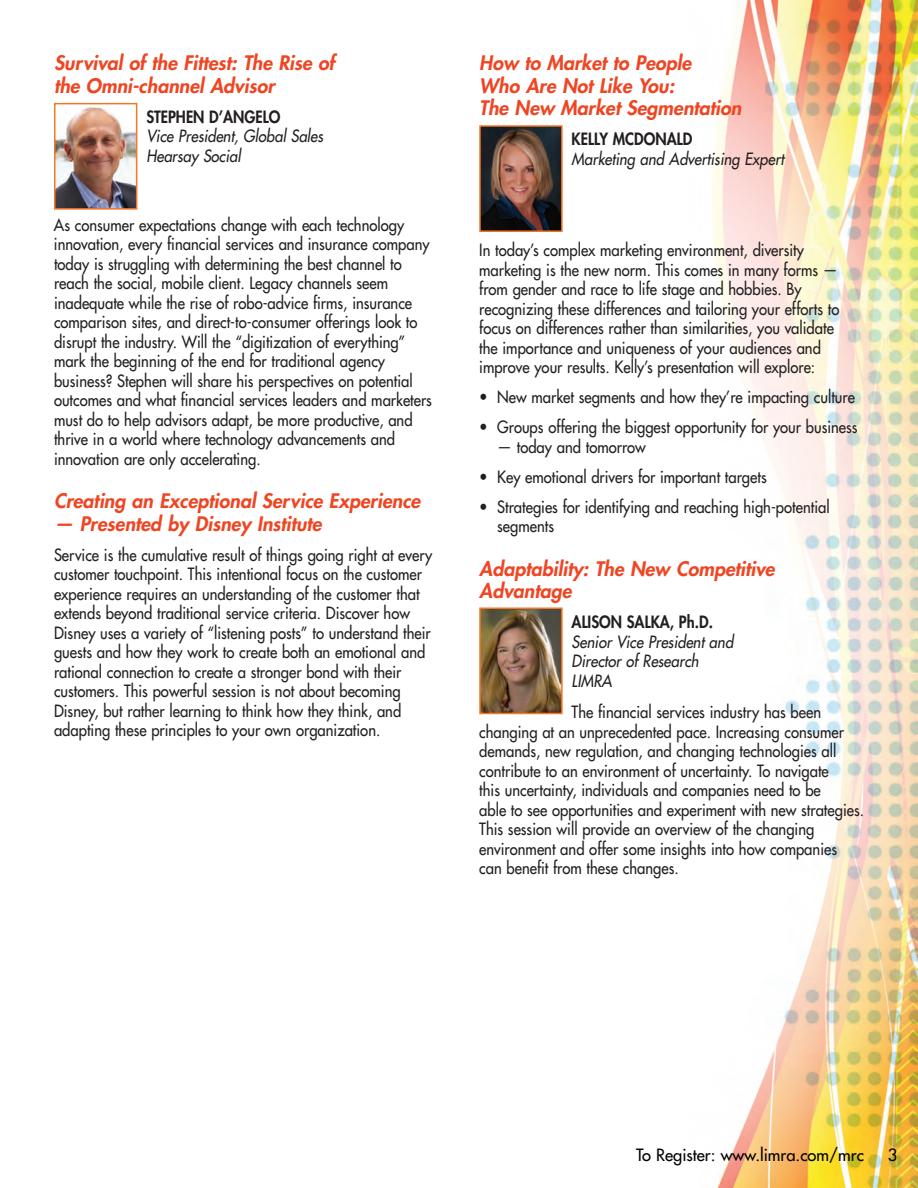
<style>
.page{position:relative;width:918px;height:1188px;background:#fff}
.page>*{position:absolute;margin:0;border:0;box-sizing:border-box;transform-origin:0 0}
.t1{font:italic 800 19.5px/22.5px "Futura Std";color:#ef4522}
.t2{font:500 16.5px/19.5px "Futura Std";color:#231f20;scale:.9 1}
.t3{font:italic 500 16.5px/19.5px "Futura Std";color:#231f20;scale:.9 1}
.t4{font:800 16.5px "Futura Std";color:#231f20;scale:.9 1}
.t5{font:500 16.5px "Futura Std";color:#000}
</style>
<div class="page">
<img style="left:54px;top:0;width:864px;height:1188px">
<img style="left:482px;top:611px;width:78px;height:100px">
<div style="left:479px;top:608px;width:84px;height:106px;border:2px solid #f47722"></div>
<img style="left:482px;top:128px;width:78px;height:101px">
<div style="left:479px;top:125px;width:84px;height:107px;border:2px solid #f47722"></div>
<img style="left:57px;top:106px;width:77px;height:101px">
<div style="left:54px;top:103px;width:83px;height:107px;border:2px solid #f47722"></div>
<p class="t1" style="left:54px;top:52px;width:282px">Survival of the Fittest: The Rise of the Omni-channel Advisor</p>
<p class="t4" style="left:146px;top:106px;width:140px">STEPH EN D’ANGELO</p>
<p class="t3" style="left:146px;top:127px;width:198px">Vice President, Global Sales<br>Hearsay Social</p>
<p class="t2" style="left:54px;top:215px;width:422px">As consumer expectations change with each technology innovation, every financial services and insurance company today is struggling with determining the best channel to reach the social, mobile client. Legacy channels seem inadequate while the rise of robo-advice firms, insurance comparison sites, and direct-to-consumer offerings look to disrupt the industry. Will the “digitization of everything” mark the beginning of the end for traditional agency business? Stephen will share his perspectives on potential outcomes and what financial services leaders and marketers must do to help advisors adapt, be more productive, and thrive in a world where technology advancements and innovation are only accelerating.</p>
<p class="t1" style="left:54px;top:490px;width:368px">Creating an Exceptional Service Experience</p>
<p class="t1" style="left:54px;top:512px;width:269px">— Presented by Disney Institute</p>
<p class="t2" style="left:54px;top:545px;width:422px">Service is the cumulative result of things going right at every customer touchpoint. This intentional focus on the customer experience requires an understanding of the customer that extends beyond traditional service criteria. Discover how Disney uses a variety of “listening posts” to understand their guests and how they work to create both an emotional and rational connection to create a stronger bond with their customers. This powerful session is not about becoming Disney, but rather learning to think how they think, and adapting these principles to your own organization.</p>
<p class="t1" style="left:479px;top:52px;width:264px">How to Market to People<br>Who Are Not Like You:<br>The New Market Segmentation</p>
<p class="t4" style="left:572px;top:129px;width:136px">KELLY MCDONALD</p>
<p class="t3" style="left:572px;top:149px;width:238px">Marketing and Advertising Expert</p>
<p class="t2" style="left:479px;top:240px;width:402px">In today’s complex marketing environment, diversity marketing is the new norm. This comes in many forms — from gender and race to life stage and hobbies. By recognizing these differences and tailoring your efforts to focus on differences rather than similarities, you validate the importance and uniqueness of your audiences and improve your results. Kelly’s presentation will explore:</p>
<p class="t2" style="left:479px;top:387px;width:419px">• New market segments and how they’re impacting culture</p>
<p class="t2" style="left:479px;top:417px;width:422px">• Groups offering the biggest opportunity for your business</p>
<p class="t2" style="left:497px;top:437px;width:167px">— today and tomorrow</p>
<p class="t2" style="left:479px;top:467px;width:321px">• Key emotional drivers for important targets</p>
<p class="t2" style="left:497px;top:497px;width:371px;text-indent:-18px">• Strategies for identifying and reaching high-potential segments</p>
<p class="t1" style="left:479px;top:557px;width:297px">Adaptability: The New Competitive<br>Advantage</p>
<p class="t4" style="left:572px;top:612px;width:159px">ALISON SALKA, PH.D.</p>
<p class="t3" style="left:572px;top:632px;width:181px">Senior Vice President and<br>Director of Research<br>LIMRA</p>
<p class="t2" style="left:479px;top:702px;width:429px;text-indent:92px">The financial services industry has been changing at an unprecedented pace. Increasing consumer demands, new regulation, and changing technologies all contribute to an environment of uncertainty. To navigate<br>this uncertainty, individuals and companies need to be<br>able to see opportunities and experiment with new strategies.<br>This session will provide an overview of the changing environment and offer some insights into how companies<br>can benefit from these changes.</p>
<p class="t5" style="left:636px;top:1145px;width:229px">To Register: www.limra.com/mrc</p>
<p class="t5" style="left:888px;top:1145px;width:11px">3</p>
</div>
